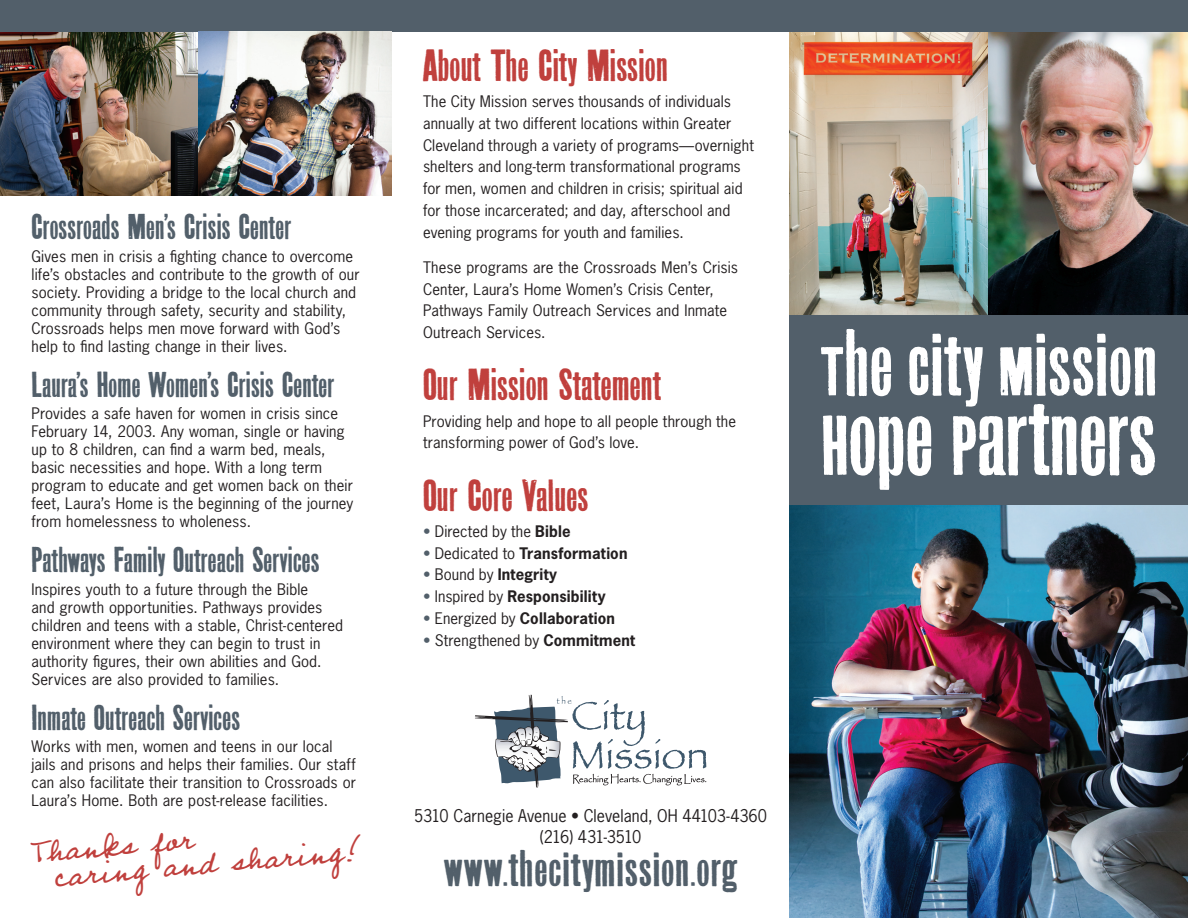
<style>
.page{position:relative;width:1188px;height:918px;background:#fff}
.page>*{position:absolute;margin:0;border:0;box-sizing:border-box;transform-origin:0 0}
.t1{font:84px "Prison AOE Unicase";letter-spacing:.015em;color:#fff;scale:1.05 1}
.t2{font:69px "Prison AOE Unicase";letter-spacing:.02em;color:#fff;scale:1.05 1}
.t3{font:45px "Prison AOE";letter-spacing:.005em;color:#c0403d;scale:1.05 1}
.t4{font:39px "Professor";color:#c0403d}
.t5{font:37.5px "Prison AOE Unicase";letter-spacing:.04em;color:#525f6a;scale:1.1 1}
.t6{font:36px "Prison AOE";letter-spacing:.005em;color:#525f6a;scale:1.05 1}
.t7{font:16.5px/21px "News Gothic";letter-spacing:-.005em;color:#231f20;text-align:center}
.t8{font:15px/18px "News Gothic";letter-spacing:.01em;color:#231f20}
.t9{font:700 15px "News Gothic";letter-spacing:.01em;color:#231f20}
.s1{color:#525f6a}
.s2{font-weight:700}
.s3{font-weight:400;color:#525f6a}
.s4{font-weight:400}
</style>
<div class="page">
<div style="left:790px;top:315px;width:398px;height:192px;background:#525f6a"></div>
<img style="left:790px;top:32px;width:199px;height:283px">
<img style="left:989px;top:32px;width:199px;height:283px">
<img style="left:0;top:32px;width:199px;height:163px">
<svg style="left:475px;top:695px;width:231px;height:93px"></svg>
<div style="left:0;top:0;width:1188px;height:32px;background:#525f6a"></div>
<img style="left:790px;top:506px;width:398px;height:412px">
<img style="left:199px;top:32px;width:193px;height:163px">
<p class="t6" style="left:32px;top:207px;width:249px">Crossroads Men’s Crisis Center</p>
<p class="t8" style="left:32px;top:247px;width:330px">Gives men in crisis a fighting chance to overcome life’s obstacles and contribute to the growth of our society. Providing a bridge to the local church and community through safety, security and stability, Crossroads helps men move forward with God’s help to find lasting change in their lives.</p>
<p class="t6" style="left:32px;top:364px;width:290px">Laura’s Home Women’s Crisis Center</p>
<p class="t8" style="left:32px;top:404px;width:323px">Provides a safe haven for women in crisis since February 14, 2003. Any woman, single or having up to 8 children, can find a warm bed, meals, basic necessities and hope. With a long term program to educate and get women back on their feet, Laura’s Home is the beginning of the journey from homelessness to wholeness.</p>
<p class="t6" style="left:32px;top:540px;width:276px">Pathways Family Outreach Services</p>
<p class="t8" style="left:32px;top:580px;width:313px">Inspires youth to a future through the Bible<br>and growth opportunities. Pathways provides children and teens with a stable, Christ-centered environment where they can begin to trust in authority figures, their own abilities and God.<br>Services are also provided to families.</p>
<p class="t6" style="left:32px;top:697px;width:200px">Inmate Outreach Services</p>
<p class="t8" style="left:32px;top:737px;width:326px">Works with men, women and teens in our local jails and prisons and helps their families. Our staff can also facilitate their transition to Crossroads or Laura’s Home. Both are post-release facilities.</p>
<p class="t4" style="left:28px;top:826px;width:165px;rotate:-5deg">Thanks for</p>
<p class="t4" style="left:51px;top:850px;width:310px;rotate:-5deg">caring and sharing!</p>
<p class="t3" style="left:423px;top:40px;width:235px">About The City Mission</p>
<p class="t8" style="left:423px;top:90px;width:333px;line-height:21.8px">The City Mission serves thousands of individuals annually at two different locations within Greater Cleveland through a variety of programs—overnight shelters and long-term transformational programs for men, women and children in crisis; spiritual aid for those incarcerated; and day, afterschool and evening programs for youth and families.</p>
<p class="t8" style="left:423px;top:256px;width:316px;line-height:21.8px">These programs are the Crossroads Men’s Crisis Center, Laura’s Home Women’s Crisis Center, Pathways Family Outreach Services and Inmate Outreach Services.</p>
<p class="t3" style="left:423px;top:360px;width:228px">Our Mission Statement</p>
<p class="t8" style="left:423px;top:410px;width:315px;line-height:21.8px">Providing help and hope to all people through the transforming power of God’s love.</p>
<p class="t3" style="left:423px;top:470px;width:159px">Our Core Values</p>
<p class="t8" style="left:423px;top:522px;width:149px"><span class="s1">•</span> Directed by the <span class="s2">Bible</span></p>
<p class="t9" style="left:423px;top:543px;width:206px"><span class="s3">•</span> <span class="s4">Dedicated to</span> Transformation</p>
<p class="t9" style="left:423px;top:565px;width:136px"><span class="s3">•</span> <span class="s4">Bound by</span> Integrity</p>
<p class="t9" style="left:423px;top:586px;width:184px"><span class="s3">•</span> <span class="s4">Inspired by</span> Responsibility</p>
<p class="t9" style="left:423px;top:608px;width:193px"><span class="s3">•</span> <span class="s4">Energized by</span> Collaboration</p>
<p class="t8" style="left:423px;top:630px;width:214px"><span class="s1">•</span> Strengthened by <span class="s2">Commitment</span></p>
<p class="t7" style="left:414px;top:805px;width:354px">5310 Carnegie Avenue • Cleveland, OH 44103-4360 (216) 431-3510</p>
<p class="t5" style="left:444px;top:850px;width:268px">WWW.THECITYMISSION.ORG</p>
<p class="t2" style="left:821px;top:328px;width:321px">THE CITY MISSION</p>
<p class="t1" style="left:821px;top:393px;width:321px">HOPE PARTNERS</p>
</div>
